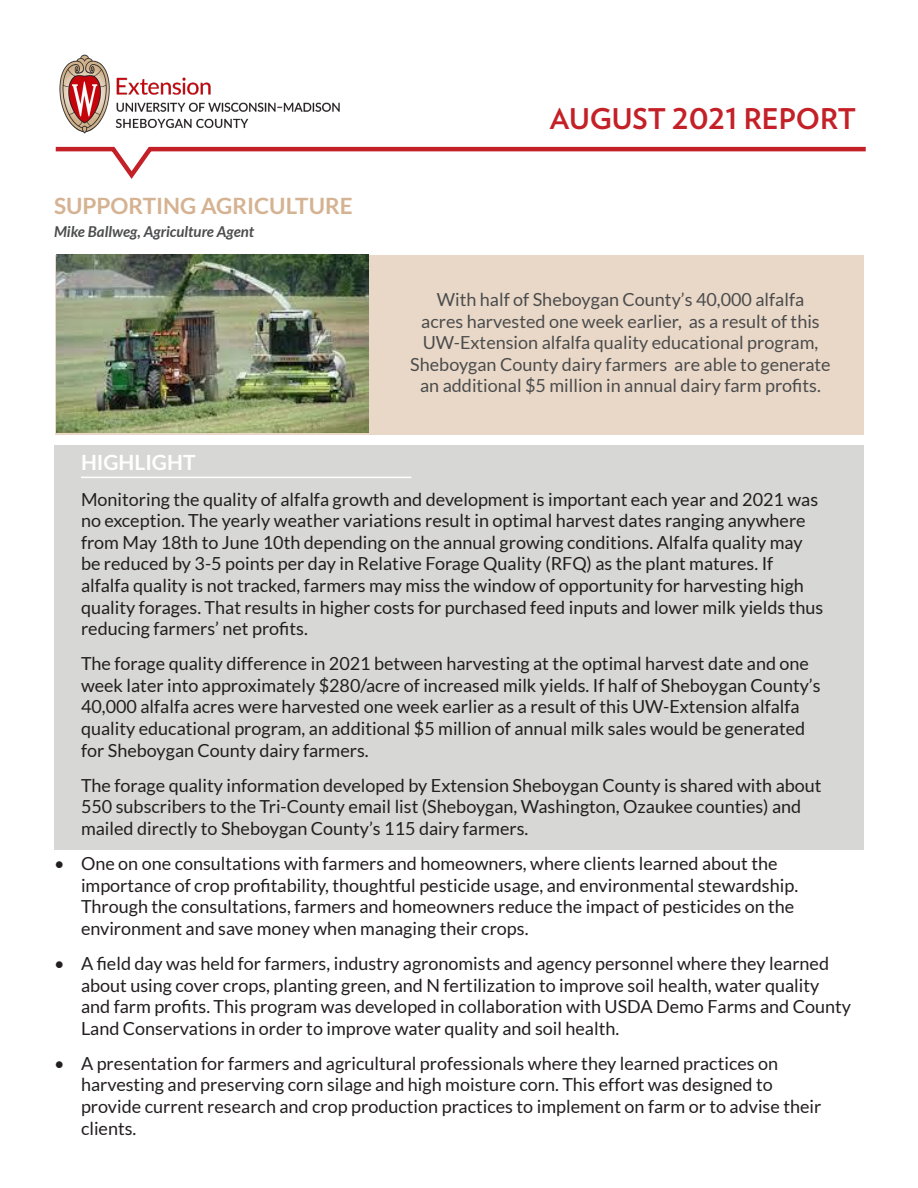
<style>
.page{position:relative;width:918px;height:1188px;background:#fff}
.page>*{position:absolute;margin:0;border:0;box-sizing:border-box;transform-origin:0 0}
.t1{font:700 28.5px "Verlag";color:#c42027}
.t2{font:700 22.5px "Lato";color:#d5b392}
.t3{font:700 21px "Lato";color:#fff}
.t4{font:18px/21.6px "Lato";color:#231f20}
.t5{font:18px/21.6px "Lato";color:#4b4c4d;text-align:center}
.t6{font:italic 700 15px "Lato";color:#4b4c4d}
</style>
<div class="page">
<div style="left:54px;top:446px;width:810px;height:404px;background:#d7d7d5"></div>
<div style="left:56px;top:255px;width:808px;height:179px;background:#e9d8c7"></div>
<img style="left:59px;top:54px;width:281px;height:80px">
<svg style="left:55px;top:146px;width:811px;height:33px"></svg>
<img style="left:57px;top:255px;width:311px;height:178px">
<hr style="left:81px;top:477px;width:330px;height:1px;background:#fff">
<p class="t2" style="left:54px;top:193px;width:300px">SUPPORTING AGRICULTURE</p>
<p class="t6" style="left:54px;top:223px;width:202px">Mike Ballweg, Agriculture Agent</p>
<p class="t1" style="left:550px;top:96px;width:308px">AUGUST 2021 REPORT</p>
<p class="t5" style="left:410px;top:289px;width:422px">With half of Sheboygan County’s 40,000 alfalfa<br>acres harvested one week earlier, as a result of this UW-Extension alfalfa quality educational program, Sheboygan County dairy farmers are able to generate an additional $5 million in annual dairy farm profits.</p>
<p class="t3" style="left:81px;top:451px;width:116px">HIGHLIGHT</p>
<p class="t4" style="left:81px;top:488px;width:744px">Monitoring the quality of alfalfa growth and development is important each year and 2021 was no exception. The yearly weather variations result in optimal harvest dates ranging anywhere from May 18th to June 10th depending on the annual growing conditions. Alfalfa quality may be reduced by 3-5 points per day in Relative Forage Quality (RFQ) as the plant matures. If alfalfa quality is not tracked, farmers may miss the window of opportunity for harvesting high quality forages. That results in higher costs for purchased feed inputs and lower milk yields thus reducing farmers’ net profits.</p>
<p class="t4" style="left:81px;top:653px;width:741px">The forage quality difference in 2021 between harvesting at the optimal harvest date and one week later into approximately $280/acre of increased milk yields. If half of Sheboygan County’s 40,000 alfalfa acres were harvested one week earlier as a result of this UW-Extension alfalfa quality educational program, an additional $5 million of annual milk sales would be generated for Sheboygan County dairy farmers.</p>
<p class="t4" style="left:81px;top:774px;width:742px">The forage quality information developed by Extension Sheboygan County is shared with about<br>550 subscribers to the Tri-County email list (Sheboygan, Washington, Ozaukee counties) and mailed directly to Sheboygan County’s 115 dairy farmers.</p>
<p class="t4" style="left:81px;top:853px;width:719px;text-indent:-27px">• One on one consultations with farmers and homeowners, where clients learned about the importance of crop profitability, thoughtful pesticide usage, and environmental stewardship.<br>Through the consultations, farmers and homeowners reduce the impact of pesticides on the environment and save money when managing their crops.</p>
<p class="t4" style="left:81px;top:953px;width:771px;text-indent:-27px">• A field day was held for farmers, industry agronomists and agency personnel where they learned about using cover crops, planting green, and N fertilization to improve soil health, water quality and farm profits. This program was developed in collaboration with USDA Demo Farms and County Land Conservations in order to improve water quality and soil health.</p>
<p class="t4" style="left:81px;top:1052px;width:742px;text-indent:-27px">• A presentation for farmers and agricultural professionals where they learned practices on harvesting and preserving corn silage and high moisture corn. This effort was designed to provide current research and crop production practices to implement on farm or to advise their clients.</p>
</div>
